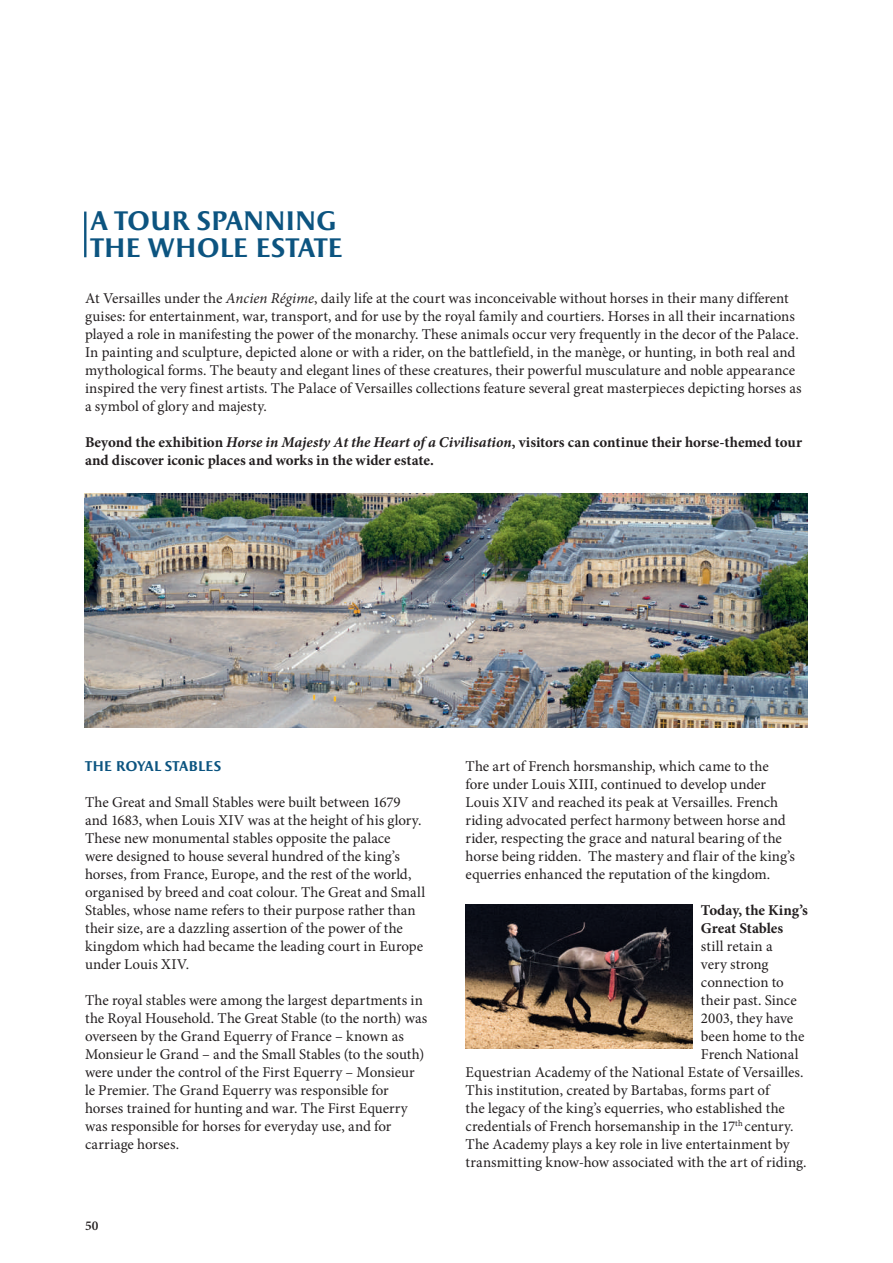
<style>
.page{position:relative;width:893px;height:1263px;background:#fff}
.page>*{position:absolute;margin:0;border:0;box-sizing:border-box;transform-origin:0 0}
.t1{font:700 27px/26.7px "Apollon";letter-spacing:-.045em;color:#0c5480}
.t2{font:15px/18px "Minion Pro";color:#231f20}
.t3{font:700 15px/18px "Minion Pro";letter-spacing:-.005em;color:#231f20}
.t4{font:700 14.25px "Apollon";letter-spacing:-.02em;color:#0c5480}
.t5{font:600 13.5px "Minion Pro";color:#231f20}
.s1{font-style:italic}
</style>
<div class="page">
<hr style="left:84px;top:212px;width:2px;height:45px;background:#0c5480">
<img style="left:85px;top:493px;width:723px;height:234px">
<img style="left:466px;top:904px;width:226px;height:144px">
<h1 class="t1" style="left:90px;top:209px;width:255px">A TOUR SPANNING<br>THE WHOLE ESTATE</h1>
<p class="t2" style="left:85px;top:289px;width:718px">At Versailles under the <span class="s1">Ancien Régime</span>, daily life at the court was inconceivable without horses in their many different guises: for entertainment, war, transport, and for use by the royal family and courtiers. Horses in all their incarnations played a role in manifesting the power of the monarchy. These animals occur very frequently in the decor of the Palace.<br>In painting and sculpture, depicted alone or with a rider, on the battlefield, in the manège, or hunting, in both real and mythological forms. The beauty and elegant lines of these creatures, their powerful musculature and noble appearance inspired the very finest artists. The Palace of Versailles collections feature several great masterpieces depicting horses as a symbol of glory and majesty.</p>
<p class="t3" style="left:85px;top:433px;width:718px">Beyond the exhibition <span class="s1">Horse in Majesty At the Heart of a Civilisation</span>, visitors can continue their horse-themed tour and discover iconic places and works in the wider estate.</p>
<p class="t4" style="left:85px;top:758px;width:138px">THE ROYAL STABLES</p>
<p class="t2" style="left:85px;top:793px;width:342px">The Great and Small Stables were built between 1679 and 1683, when Louis XIV was at the height of his glory.<br>These new monumental stables opposite the palace<br>were designed to house several hundred of the king’s horses, from France, Europe, and the rest of the world, organised by breed and coat colour. The Great and Small Stables, whose name refers to their purpose rather than their size, are a dazzling assertion of the power of the kingdom which had became the leading court in Europe under Louis XIV.</p>
<p class="t2" style="left:85px;top:991px;width:344px">The royal stables were among the largest departments in the Royal Household. The Great Stable (to the north) was overseen by the Grand Equerry of France – known as Monsieur le Grand – and the Small Stables (to the south) were under the control of the First Equerry – Monsieur le Premier. The Grand Equerry was responsible for horses trained for hunting and war. The First Equerry was responsible for horses for everyday use, and for carriage horses.</p>
<p class="t5" style="left:85px;top:1218px;width:15px">50</p>
<p class="t2" style="left:466px;top:757px;width:331px">The art of French horsmanship, which came to the fore under Louis XIII, continued to develop under Louis XIV and reached its peak at Versailles. French riding advocated perfect harmony between horse and rider, respecting the grace and natural bearing of the horse being ridden. The mastery and flair of the king’s equerries enhanced the reputation of the kingdom.</p>
<p class="t3" style="left:701px;top:901px;width:108px">Today, the King’s<br>Great Stables</p>
<p class="t2" style="left:701px;top:937px;width:73px">still retain a</p>
<p class="t2" style="left:701px;top:955px;width:69px">very strong</p>
<p class="t2" style="left:701px;top:973px;width:84px">connection to</p>
<p class="t2" style="left:701px;top:991px;width:97px">their past. Since</p>
<p class="t2" style="left:701px;top:1009px;width:94px">2003, they have</p>
<p class="t2" style="left:701px;top:1027px;width:105px">been home to the</p>
<p class="t2" style="left:701px;top:1045px;width:99px">French National</p>
<p class="t2" style="left:466px;top:1063px;width:339px">Equestrian Academy of the National Estate of Versailles.</p>
<p class="t2" style="left:466px;top:1081px;width:305px">This institution, created by Bartabas, forms part of</p>
<p class="t2" style="left:466px;top:1099px;width:321px">the legacy of the king’s equerries, who established the</p>
<p class="t2" style="left:466px;top:1117px;width:330px">credentials of French horsemanship in the 17<sup>th</sup> century.</p>
<p class="t2" style="left:466px;top:1135px;width:325px">The Academy plays a key role in live entertainment by</p>
<p class="t2" style="left:466px;top:1153px;width:343px">transmitting know-how associated with the art of riding.</p>
</div>
